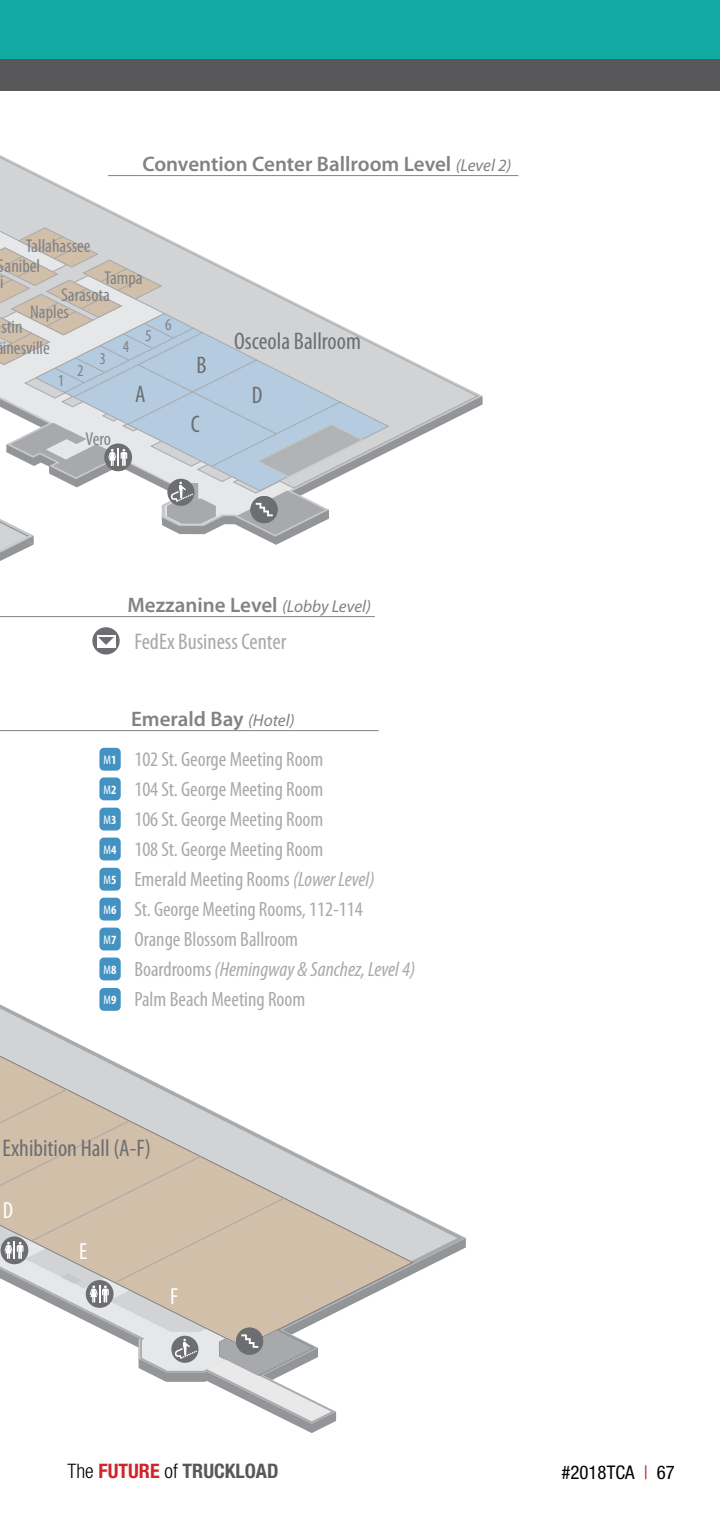
<style>
.page{position:relative;width:720px;height:1530px;background:#fff}
.page>*{position:absolute;margin:0;border:0;box-sizing:border-box;transform-origin:0 0}
.t1{font:condensed 24px "Myriad Pro";color:#6d6e71}
.t2{font:condensed 23.25px "Myriad Pro";color:#fff}
.t3{font:condensed 22.75px "Myriad Pro";color:#a7a9ac}
.t4{font:600 21px "Myriad Pro";color:#808285}
.t5{font:condensed 20.75px/30px "Myriad Pro";color:#a7a9ac}
.t6{font:700 condensed 20px "Helvetica Neue LT Std";color:#58585a}
.t7{font:condensed 18.75px/20.8px "Myriad Pro";color:#808285}
.t8{font:condensed 18.75px "Helvetica Neue LT Std";color:#000}
.t9{font:condensed 16.5px "Myriad Pro";color:#808285}
.t10{font:condensed 12.5px "Myriad Pro";color:#fff}
.s1{font-weight:400;font-style:italic;font-size:17.25px}
.s2{font-weight:700}
.s3{font-style:italic}
.s4{font-weight:300;color:#000}
.s5{color:#d2232a}
</style>
<div class="page">
<div style="left:0;top:0;width:720px;height:83px;background:#12aaa2"></div>
<div style="left:0;top:60px;width:720px;height:31px;background:#58585a"></div>
<hr style="left:108px;top:175px;width:410px;height:1px;background:#808285">
<hr style="left:0;top:616px;width:375px;height:1px;background:#808285">
<hr style="left:0;top:730px;width:379px;height:1px;background:#808285">
<svg style="left:102px;top:957px;width:364px;height:468px"></svg>
<svg style="left:102px;top:1348px;width:105px;height:23px"></svg>
<svg style="left:50px;top:1239px;width:364px;height:109px"></svg>
<svg style="left:0;top:961px;width:461px;height:278px"></svg>
<svg style="left:0;top:155px;width:479px;height:296px"></svg>
<svg style="left:364px;top:313px;width:26px;height:151px"></svg>
<div style="left:172px;top:1337px;width:26px;height:25px;background:#6d6e71;border-radius:50%"></div>
<div style="left:171px;top:1336px;width:27px;height:27px;border:2px solid #6d6e71;border-radius:50%"></div>
<svg style="left:174px;top:1339px;width:23px;height:20px"></svg>
<div style="left:236px;top:1328px;width:27px;height:27px;border:2px solid #6d6e71;border-radius:50%"></div>
<svg style="left:207px;top:1329px;width:124px;height:92px"></svg>
<div style="left:87px;top:1281px;width:25px;height:26px;background:#6d6e71;border-radius:50%"></div>
<div style="left:86px;top:1280px;width:28px;height:28px;border:3px solid #6d6e71;border-radius:50%"></div>
<svg style="left:0;top:1088px;width:285px;height:215px;background:#d2c5b7"></svg>
<svg style="left:0;top:227px;width:364px;height:641px"></svg>
<div style="left:99px;top:748px;width:22px;height:23px;background:#4392c1;border-radius:5px"></div>
<div style="left:99px;top:777px;width:22px;height:23px;background:#4392c1;border-radius:5px"></div>
<div style="left:99px;top:808px;width:22px;height:23px;background:#4392c1;border-radius:5px"></div>
<div style="left:99px;top:838px;width:22px;height:22px;background:#4392c1;border-radius:5px"></div>
<div style="left:99px;top:868px;width:22px;height:23px;background:#4392c1;border-radius:5px"></div>
<div style="left:99px;top:898px;width:22px;height:23px;background:#4392c1;border-radius:5px"></div>
<div style="left:99px;top:928px;width:22px;height:22px;background:#4392c1;border-radius:5px"></div>
<div style="left:99px;top:958px;width:22px;height:22px;background:#4392c1;border-radius:5px"></div>
<div style="left:99px;top:988px;width:22px;height:23px;background:#4392c1;border-radius:5px"></div>
<p class="t7" style="left:26px;top:235px;width:67px">Tallahassee</p>
<p class="t4" style="left:142px;top:152px;width:371px">Convention Center Ballroom Level <span class="s1">(Level 2)</span></p>
<p class="t7" style="left:-2px;top:258px;width:44px;line-height:15.8px">Sanibel i</p>
<p class="t7" style="left:105px;top:268px;width:40px">Tampa</p>
<p class="t7" style="left:61px;top:284px;width:51px">Sarasota</p>
<p class="t7" style="left:30px;top:302px;width:40px">Naples</p>
<p class="t7" style="left:1px;top:317px;width:50px">stin inesville</p>
<p class="t9" style="left:58px;top:372px;width:8px">1</p>
<p class="t9" style="left:77px;top:362px;width:8px">2</p>
<p class="t9" style="left:99px;top:349px;width:8px">3</p>
<p class="t7" style="left:86px;top:429px;width:27px">Vero</p>
<p class="t9" style="left:123px;top:338px;width:8px">4</p>
<p class="t9" style="left:145px;top:326px;width:8px">5</p>
<p class="t1" style="left:135px;top:381px;width:12px">A</p>
<p class="t9" style="left:165px;top:316px;width:8px">6</p>
<p class="t1" style="left:196px;top:352px;width:12px">B</p>
<p class="t1" style="left:191px;top:411px;width:10px">C</p>
<p class="t1" style="left:234px;top:328px;width:128px">Osceola Ballroom</p>
<p class="t1" style="left:252px;top:382px;width:12px">D</p>
<p class="t4" style="left:127px;top:593px;width:245px">Mezzanine Level <span class="s1">(Lobby Level)</span></p>
<p class="t3" style="left:134px;top:629px;width:154px">FedEx Business Center</p>
<p class="t10" style="left:103px;top:753px;width:14px">M<span class="s2">1</span></p>
<p class="t10" style="left:103px;top:783px;width:14px">M<span class="s2">2</span></p>
<p class="t10" style="left:103px;top:813px;width:14px">M<span class="s2">3</span></p>
<p class="t10" style="left:103px;top:843px;width:14px">M<span class="s2">4</span></p>
<p class="t10" style="left:103px;top:873px;width:14px">M<span class="s2">5</span></p>
<p class="t10" style="left:103px;top:903px;width:14px">M<span class="s2">6</span></p>
<p class="t10" style="left:103px;top:933px;width:14px">M<span class="s2">7</span></p>
<p class="t10" style="left:103px;top:963px;width:14px">M<span class="s2">8</span></p>
<p class="t10" style="left:103px;top:993px;width:14px">M<span class="s2">9</span></p>
<p class="t4" style="left:131px;top:707px;width:165px">Emerald Bay <span class="s1">(Hotel)</span></p>
<p class="t5" style="left:134px;top:744px;width:282px">102 St. George Meeting Room<br>104 St. George Meeting Room<br>106 St. George Meeting Room<br>108 St. George Meeting Room<br>Emerald Meeting Rooms <span class="s3">(Lower Level)<br></span>St. George Meeting Rooms, 112-114<br>Orange Blossom Ballroom<br>Boardrooms <span class="s3">(Hemingway &amp; Sanchez, Level 4)<br></span>Palm Beach Meeting Room</p>
<p class="t1" style="left:3px;top:1135px;width:150px">Exhibition Hall (A-F)</p>
<p class="t2" style="left:3px;top:1198px;width:12px">D</p>
<p class="t2" style="left:79px;top:1238px;width:10px">E</p>
<p class="t2" style="left:170px;top:1284px;width:10px">F</p>
<p class="t6" style="left:68px;top:1459px;width:213px"><span class="s4">The</span> <span class="s5">FUTURE</span> <span class="s4">of</span> TRUCKLOAD</p>
<p class="t8" style="left:561px;top:1461px;width:115px">#2018TCA <span class="s5">|</span> 67</p>
</div>
